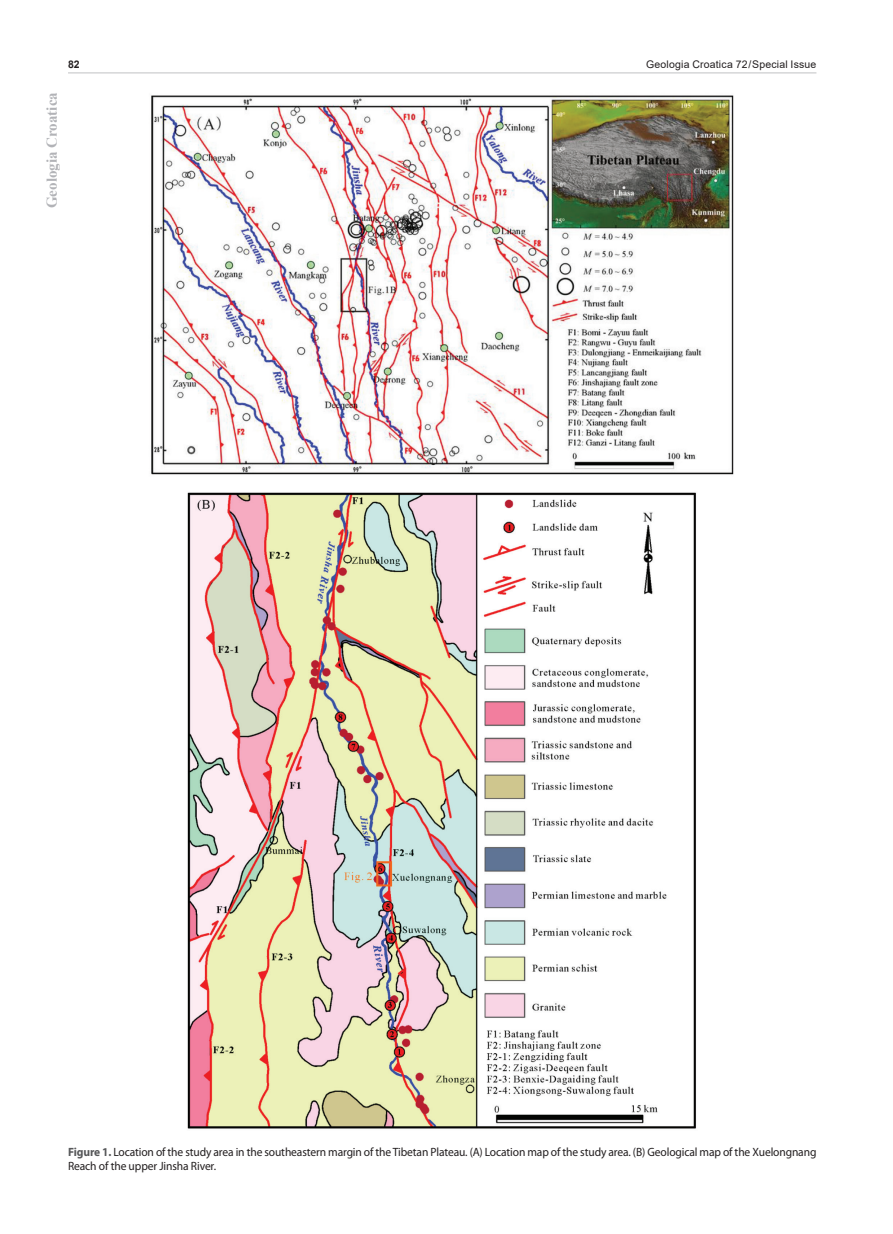
<style>
.page{position:relative;width:893px;height:1234px;background:#fff}
.page>*{position:absolute;margin:0;border:0;box-sizing:border-box;transform-origin:0 0}
.t1{font:700 15px "Times New Roman";color:#b2b3b7}
.t2{font:12px/14.1px "Myriad Pro";letter-spacing:-.01em;color:#231f20;scale:.96 1}
.t3{font:10.5px "Arial";letter-spacing:.02em;color:#231f20}
.t4{font:700 10.5px "Arial";color:#231f20}
.s1{font-weight:700;color:#57585a}
</style>
<div class="page">
<hr style="left:68px;top:72px;width:748px;height:1px;background:#c7c8ca">
<img style="left:151px;top:95px;width:583px;height:380px">
<img style="left:187px;top:492px;width:509px;height:637px">
<p class="t4" style="left:68px;top:57px;width:13px">82</p>
<p class="t3" style="left:646px;top:57px;width:172px">Geologia Croatica 72/Special Issue</p>
<p class="t1" style="left:41px;top:208px;width:118px;rotate:-90deg">Geologia Croatica</p>
<p class="t2" style="left:68px;top:1144px;width:781px"><span class="s1">Figure 1.</span> Location of the study area in the southeastern margin of the Tibetan Plateau. (A) Location map of the study area. (B) Geological map of the Xuelongnang<br>Reach of the upper Jinsha River.</p>
</div>
